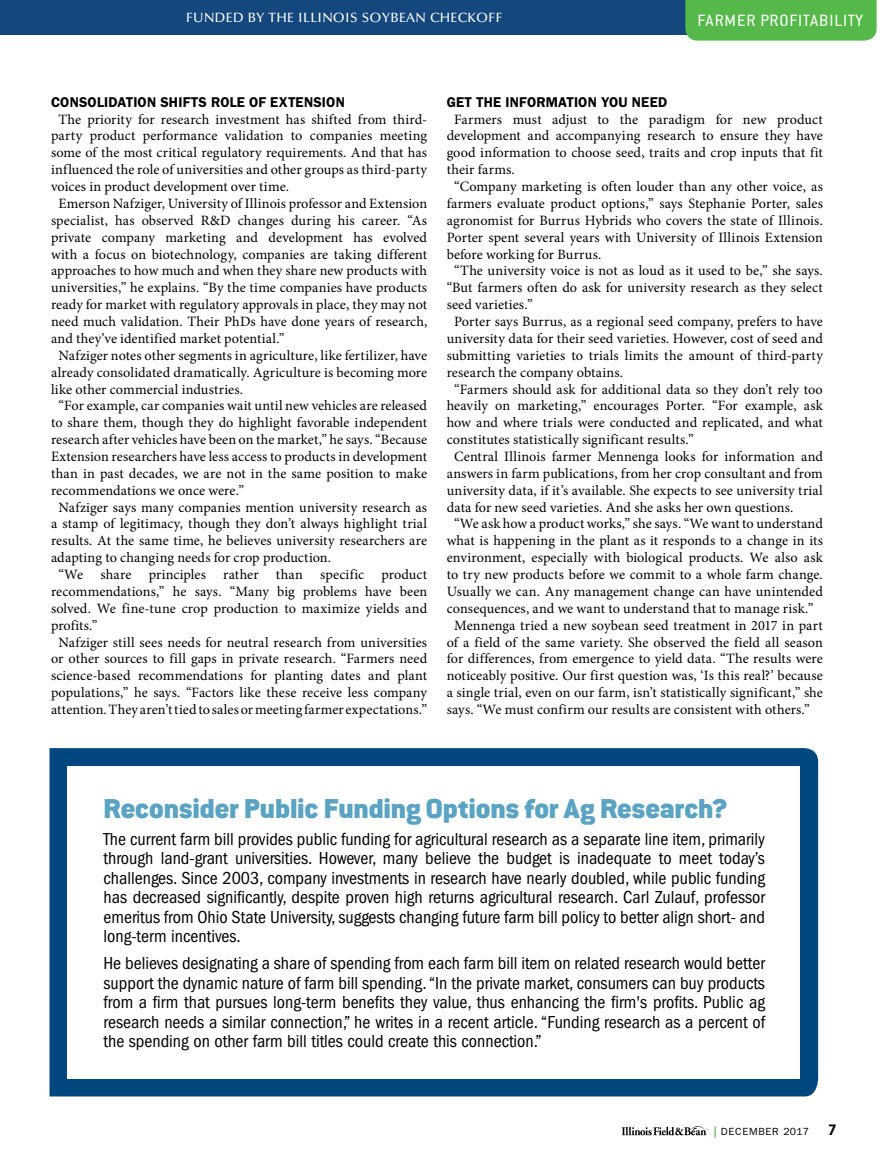
<style>
.page{position:relative;width:891px;height:1161px;background:#fff}
.page>*{position:absolute;margin:0;border:0;box-sizing:border-box;transform-origin:0 0}
.t1{font:900 30px "Conduit ITC Std";letter-spacing:-.005em;color:#5aa3c3}
.t2{font:condensed 18px/19.5px "Franklin Gothic";color:#000;text-align:justify}
.t3{font:18px "Conduit ITC Std";letter-spacing:.05em;color:#fff}
.t4{font:14.25px "Minion Pro";letter-spacing:.005em;color:#000}
.t5{font:600 14.25px "Franklin Gothic";letter-spacing:.01em;color:#000}
.t6{font:500 13.5px "Optima";letter-spacing:.03em;color:#fff}
.t7{font:700 13.5px "News Gothic";color:#000}
.t8{font:10.35px "ITC Franklin Gothic Std";letter-spacing:.07em;color:#000}
.s1{font-family:"Franklin Gothic";font-weight:500;font-stretch:condensed;font-size:11.25px;color:#54b948}
</style>
<div class="page">
<div style="left:0;top:0;width:762px;height:35px;background:#14477d"></div>
<div style="left:685px;top:0;width:192px;height:41px;background:#54b948"></div>
<svg style="left:622px;top:1126px;width:86px;height:9px"></svg>
<div style="left:50px;top:748px;width:768px;height:348px;background:#00467f"></div>
<div style="left:68px;top:766px;width:732px;height:312px;background:#fff"></div>
<p class="t6" style="left:186px;top:10px;width:318px">FUNDED BY THE ILLINOIS SOYBEAN CHECKOFF</p>
<p class="t3" style="left:698px;top:10px;width:167px">FARMER PROFITABILITY</p>
<p class="t5" style="left:51px;top:93px;width:295px">CONSOLIDATION SHIFTS ROLE OF EXTENSION</p>
<p class="t4" style="left:58px;top:109px;width:370px">The priority for research investment has shifted from third-</p>
<p class="t4" style="left:51px;top:126px;width:378px">party product performance validation to companies meeting</p>
<p class="t4" style="left:51px;top:143px;width:378px">some of the most critical regulatory requirements. And that has</p>
<p class="t4" style="left:51px;top:160px;width:378px">influenced the role of universities and other groups as third-party</p>
<p class="t4" style="left:51px;top:177px;width:240px">voices in product development over time.</p>
<p class="t4" style="left:58px;top:194px;width:370px">Emerson Nafziger, University of Illinois professor and Extension</p>
<p class="t4" style="left:51px;top:211px;width:378px">specialist, has observed R&amp;D changes during his career. “As</p>
<p class="t4" style="left:51px;top:228px;width:378px">private company marketing and development has evolved</p>
<p class="t4" style="left:51px;top:244px;width:378px">with a focus on biotechnology, companies are taking different</p>
<p class="t4" style="left:51px;top:261px;width:378px">approaches to how much and when they share new products with</p>
<p class="t4" style="left:51px;top:278px;width:378px">universities,” he explains. “By the time companies have products</p>
<p class="t4" style="left:51px;top:295px;width:378px">ready for market with regulatory approvals in place, they may not</p>
<p class="t4" style="left:51px;top:312px;width:378px">need much validation. Their PhDs have done years of research,</p>
<p class="t4" style="left:51px;top:329px;width:235px">and they’ve identified market potential.”</p>
<p class="t4" style="left:58px;top:346px;width:370px">Nafziger notes other segments in agriculture, like fertilizer, have</p>
<p class="t4" style="left:51px;top:363px;width:378px">already consolidated dramatically. Agriculture is becoming more</p>
<p class="t4" style="left:51px;top:379px;width:194px">like other commercial industries.</p>
<p class="t4" style="left:58px;top:396px;width:370px">“For example, car companies wait until new vehicles are released</p>
<p class="t4" style="left:51px;top:413px;width:378px">to share them, though they do highlight favorable independent</p>
<p class="t4" style="left:51px;top:430px;width:378px">research after vehicles have been on the market,” he says. “Because</p>
<p class="t4" style="left:51px;top:447px;width:378px">Extension researchers have less access to products in development</p>
<p class="t4" style="left:51px;top:464px;width:378px">than in past decades, we are not in the same position to make</p>
<p class="t4" style="left:51px;top:481px;width:195px">recommendations we once were.”</p>
<p class="t4" style="left:58px;top:498px;width:370px">Nafziger says many companies mention university research as</p>
<p class="t4" style="left:51px;top:514px;width:378px">a stamp of legitimacy, though they don’t always highlight trial</p>
<p class="t4" style="left:51px;top:531px;width:378px">results. At the same time, he believes university researchers are</p>
<p class="t4" style="left:51px;top:548px;width:282px">adapting to changing needs for crop production.</p>
<p class="t4" style="left:58px;top:565px;width:370px">“We share principles rather than specific product</p>
<p class="t4" style="left:51px;top:582px;width:378px">recommendations,” he says. “Many big problems have been</p>
<p class="t4" style="left:51px;top:599px;width:378px">solved. We fine-tune crop production to maximize yields and</p>
<p class="t4" style="left:51px;top:616px;width:48px">profits.”</p>
<p class="t4" style="left:58px;top:633px;width:370px">Nafziger still sees needs for neutral research from universities</p>
<p class="t4" style="left:51px;top:649px;width:378px">or other sources to fill gaps in private research. “Farmers need</p>
<p class="t4" style="left:51px;top:666px;width:378px">science-based recommendations for planting dates and plant</p>
<p class="t4" style="left:51px;top:683px;width:378px">populations,” he says. “Factors like these receive less company</p>
<p class="t4" style="left:51px;top:700px;width:378px">attention. They aren’t tied to sales or meeting farmer expectations.”</p>
<p class="t5" style="left:447px;top:93px;width:222px">GET THE INFORMATION YOU NEED</p>
<p class="t4" style="left:454px;top:109px;width:370px">Farmers must adjust to the paradigm for new product</p>
<p class="t4" style="left:447px;top:126px;width:378px">development and accompanying research to ensure they have</p>
<p class="t4" style="left:447px;top:143px;width:378px">good information to choose seed, traits and crop inputs that fit</p>
<p class="t4" style="left:447px;top:160px;width:70px">their farms.</p>
<p class="t4" style="left:454px;top:177px;width:370px">“Company marketing is often louder than any other voice, as</p>
<p class="t4" style="left:447px;top:194px;width:378px">farmers evaluate product options,” says Stephanie Porter, sales</p>
<p class="t4" style="left:447px;top:211px;width:378px">agronomist for Burrus Hybrids who covers the state of Illinois.</p>
<p class="t4" style="left:447px;top:228px;width:378px">Porter spent several years with University of Illinois Extension</p>
<p class="t4" style="left:447px;top:244px;width:156px">before working for Burrus.</p>
<p class="t4" style="left:454px;top:261px;width:370px">“The university voice is not as loud as it used to be,” she says.</p>
<p class="t4" style="left:447px;top:278px;width:378px">“But farmers often do ask for university research as they select</p>
<p class="t4" style="left:447px;top:295px;width:88px">seed varieties.”</p>
<p class="t4" style="left:454px;top:312px;width:370px">Porter says Burrus, as a regional seed company, prefers to have</p>
<p class="t4" style="left:447px;top:329px;width:378px">university data for their seed varieties. However, cost of seed and</p>
<p class="t4" style="left:447px;top:346px;width:378px">submitting varieties to trials limits the amount of third-party</p>
<p class="t4" style="left:447px;top:363px;width:178px">research the company obtains.</p>
<p class="t4" style="left:454px;top:379px;width:370px">“Farmers should ask for additional data so they don’t rely too</p>
<p class="t4" style="left:447px;top:396px;width:378px">heavily on marketing,” encourages Porter. “For example, ask</p>
<p class="t4" style="left:447px;top:413px;width:378px">how and where trials were conducted and replicated, and what</p>
<p class="t4" style="left:447px;top:430px;width:249px">constitutes statistically significant results.”</p>
<p class="t4" style="left:454px;top:447px;width:370px">Central Illinois farmer Mennenga looks for information and</p>
<p class="t4" style="left:447px;top:464px;width:378px">answers in farm publications, from her crop consultant and from</p>
<p class="t4" style="left:447px;top:481px;width:378px">university data, if it’s available. She expects to see university trial</p>
<p class="t4" style="left:447px;top:498px;width:348px">data for new seed varieties. And she asks her own questions.</p>
<p class="t4" style="left:454px;top:514px;width:370px">“We ask how a product works,” she says. “We want to understand</p>
<p class="t4" style="left:447px;top:531px;width:378px">what is happening in the plant as it responds to a change in its</p>
<p class="t4" style="left:447px;top:548px;width:378px">environment, especially with biological products. We also ask</p>
<p class="t4" style="left:447px;top:565px;width:378px">to try new products before we commit to a whole farm change.</p>
<p class="t4" style="left:447px;top:582px;width:378px">Usually we can. Any management change can have unintended</p>
<p class="t4" style="left:447px;top:599px;width:368px">consequences, and we want to understand that to manage risk.”</p>
<p class="t4" style="left:454px;top:616px;width:370px">Mennenga tried a new soybean seed treatment in 2017 in part</p>
<p class="t4" style="left:447px;top:633px;width:378px">of a field of the same variety. She observed the field all season</p>
<p class="t4" style="left:447px;top:649px;width:378px">for differences, from emergence to yield data. “The results were</p>
<p class="t4" style="left:447px;top:666px;width:378px">noticeably positive. Our first question was, ‘Is this real?’ because</p>
<p class="t4" style="left:447px;top:683px;width:378px">a single trial, even on our farm, isn’t statistically significant,” she</p>
<p class="t4" style="left:447px;top:700px;width:365px">says. “We must confirm our results are consistent with others.”</p>
<h1 class="t1" style="left:104px;top:792px;width:625px">Reconsider Public Funding Options for Ag Research?</h1>
<p class="t2" style="left:104px;top:829px;width:663px">The current farm bill provides public funding for agricultural research as a separate line item, primarily through land-grant universities. However, many believe the budget is inadequate to meet today’s challenges. Since 2003, company investments in research have nearly doubled, while public funding has decreased significantly, despite proven high returns agricultural research. Carl Zulauf, professor emeritus from Ohio State University, suggests changing future farm bill policy to better align short- and long-term incentives.</p>
<p class="t2" style="left:104px;top:954px;width:663px">He believes designating a share of spending from each farm bill item on related research would better support the dynamic nature of farm bill spending. “In the private market, consumers can buy products from a firm that pursues long-term benefits they value, thus enhancing the firm's profits. Public ag research needs a similar connection,” he writes in a recent article. “Funding research as a percent of the spending on other farm bill titles could create this connection.”</p>
<p class="t8" style="left:712px;top:1126px;width:98px"><span class="s1">|</span> DECEMBER 2017</p>
<p class="t7" style="left:828px;top:1121px;width:10px">7</p>
</div>
